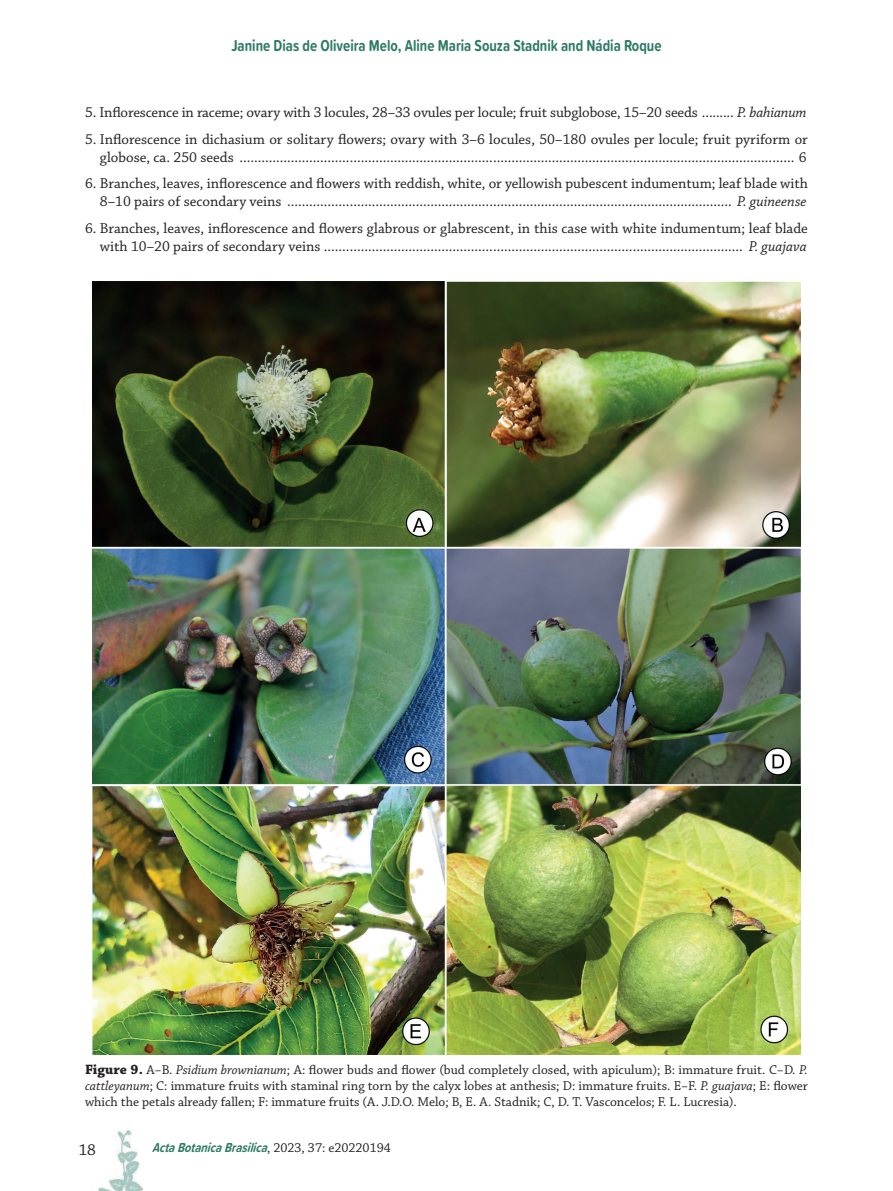
<style>
.page{position:relative;width:893px;height:1191px;background:#fff}
.page>*{position:absolute;margin:0;border:0;box-sizing:border-box;transform-origin:0 0}
.t1{font:700 16.5px "Proxima Soft Cond";color:#2f7b67;scale:.91 1}
.t2{font:16.5px "Chaparral Pro";color:#231f20}
.t3{font:15px/18px "Chaparral Pro";color:#231f20;text-align:right}
.t4{font:13.5px/16.2px "Chaparral Pro";color:#231f20;text-align:justify}
.t5{font:italic 700 13.5px "Proxima Soft Cond";color:#2f7b67;scale:.95 1}
.s1{font-style:italic}
.s2{font-weight:700;font-size:14.25px}
.s3{font-family:"Chaparral Pro";font-weight:400;font-style:normal;color:#231f20}
</style>
<div class="page">
<img style="left:98px;top:1130px;width:45px;height:61px">
<img style="left:92px;top:281px;width:709px;height:773px">
<p class="t1" style="left:231px;top:33px;width:474px">Janine Dias de Oliveira Melo, Aline Maria Souza Stadnik and Nádia Roque</p>
<p class="t3" style="left:85px;top:104px;width:723px">5. Inflorescence in raceme; ovary with 3 locules, 28–33 ovules per locule; fruit subglobose, 15–20 seeds ......... <span class="s1">P. bahianum</span></p>
<p class="t3" style="left:85px;top:131px;width:724px">5. Inflorescence in dichasium or solitary flowers; ovary with 3–6 locules, 50–180 ovules per locule; fruit pyriform or globose, ca. 250 seeds ....................................................................................................................................................... 6</p>
<p class="t3" style="left:85px;top:175px;width:724px">6. Branches, leaves, inflorescence and flowers with reddish, white, or yellowish pubescent indumentum; leaf blade with<br>8–10 pairs of secondary veins ......................................................................................................................... <span class="s1">P. guineense</span></p>
<p class="t3" style="left:85px;top:220px;width:724px">6. Branches, leaves, inflorescence and flowers glabrous or glabrescent, in this case with white indumentum; leaf blade with 10–20 pairs of secondary veins .................................................................................................................. <span class="s1">P. guajava</span></p>
<p class="t4" style="left:85px;top:1061px;width:724px"><span class="s2">Figure 9.</span> A−B. <span class="s1">Psidium brownianum</span>; A: flower buds and flower (bud completely closed, with apiculum); B: immature fruit. C−D. <span class="s1">P. cattleyanum</span>; C: immature fruits with staminal ring torn by the calyx lobes at anthesis; D: immature fruits. E−F. <span class="s1">P. guajava</span>; E: flower which the petals already fallen; F: immature fruits (A. J.D.O. Melo; B, E. A. Stadnik; C, D. T. Vasconcelos; F. L. Lucresia).</p>
<p class="t2" style="left:79px;top:1141px;width:19px">18</p>
<p class="t5" style="left:152px;top:1137px;width:253px">ActaBotanicaBrasilica<span class="s3">, 2 0 2 3 , 3 7 : e 2 0 2 2 0 1 9 4</span></p>
</div>
